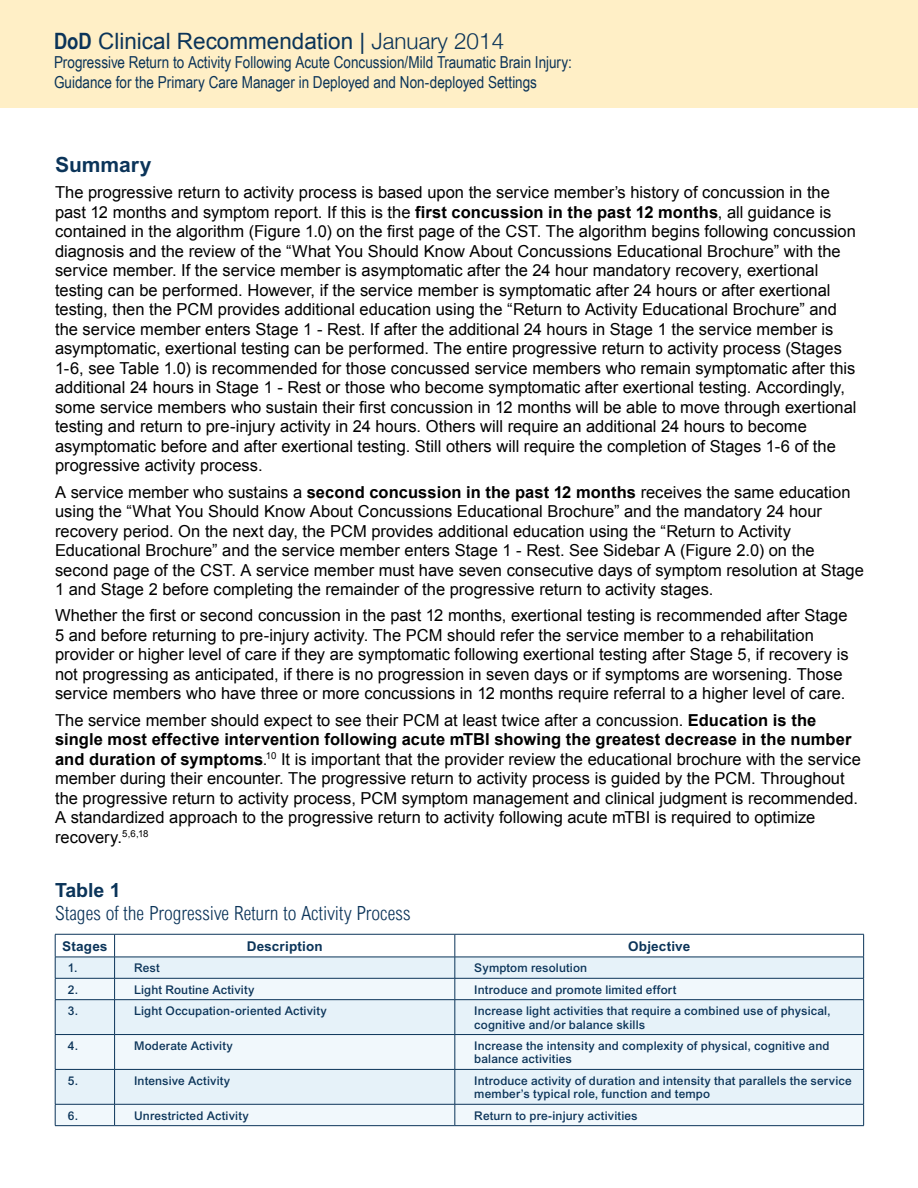
<style>
.page{position:relative;width:918px;height:1188px;background:#fff}
.page>*{position:absolute;margin:0;border:0;box-sizing:border-box;transform-origin:0 0}
.t1{font:22.5px "Arial";color:#0b3459}
.t2{font:700 21px "Arial";color:#0b3459}
.t3{font:300 condensed 19.5px/23.4px "Arial";letter-spacing:.005em;color:#0b3459}
.body{font:16.5px/19.5px "Arial";color:#000}
.t4{font:16.5px/19.5px "Arial Narrow";color:#0b3459}
.Table_Header_2{font:700 13.5px "Arial";letter-spacing:.01em;color:#0b3459}
.Table_Header_2-2{font:500 12px/13.5px "Arial";letter-spacing:.015em;color:#0b3459}
.s1{font-family:"Arial Narrow";font-weight:700}
.s2{font-family:"Helvetica Neue";font-weight:300}
.s3{font-weight:700}
.s4{font-weight:700;font-stretch:normal}
</style>
<div class="page">
<div style="left:0;top:0;width:918px;height:108px;background:#ffefc6"></div>
<div style="left:56px;top:958px;width:807px;height:20px;background:#e6f2f9"></div>
<svg style="left:56px;top:979px;width:807px;height:146px;fill:#f1f8fc"></svg>
<hr style="left:55px;top:934px;width:60px;height:1px;background:#0b3459">
<hr style="left:115px;top:934px;width:340px;height:1px;background:#0b3459">
<hr style="left:455px;top:934px;width:409px;height:1px;background:#0b3459">
<hr style="left:55px;top:957px;width:60px;height:1px;background:#0b3459">
<hr style="left:115px;top:957px;width:340px;height:1px;background:#0b3459">
<hr style="left:455px;top:957px;width:409px;height:1px;background:#0b3459">
<hr style="left:55px;top:1000px;width:1px;height:34px;background:#0b3459">
<hr style="left:114px;top:1000px;width:1px;height:34px;background:#0b3459">
<hr style="left:455px;top:1000px;width:1px;height:34px;background:#0b3459">
<hr style="left:863px;top:1000px;width:1px;height:34px;background:#0b3459">
<hr style="left:55px;top:1070px;width:1px;height:34px;background:#0b3459">
<hr style="left:114px;top:1070px;width:1px;height:34px;background:#0b3459">
<hr style="left:455px;top:1070px;width:1px;height:34px;background:#0b3459">
<hr style="left:863px;top:1070px;width:1px;height:34px;background:#0b3459">
<hr style="left:55px;top:978px;width:60px;height:1px;background:#0b3459">
<svg style="left:55px;top:934px;width:1px;height:65px"></svg>
<hr style="left:55px;top:999px;width:60px;height:1px;background:#0b3459">
<hr style="left:115px;top:978px;width:340px;height:1px;background:#0b3459">
<svg style="left:114px;top:934px;width:1px;height:65px"></svg>
<hr style="left:115px;top:999px;width:340px;height:1px;background:#0b3459">
<hr style="left:455px;top:978px;width:409px;height:1px;background:#0b3459">
<svg style="left:455px;top:934px;width:1px;height:65px"></svg>
<svg style="left:863px;top:934px;width:1px;height:65px"></svg>
<hr style="left:455px;top:999px;width:409px;height:1px;background:#0b3459">
<hr style="left:55px;top:1034px;width:60px;height:1px;background:#0b3459">
<hr style="left:55px;top:1035px;width:1px;height:34px;background:#0b3459">
<hr style="left:55px;top:1069px;width:60px;height:1px;background:#0b3459">
<hr style="left:115px;top:1034px;width:340px;height:1px;background:#0b3459">
<hr style="left:114px;top:1035px;width:1px;height:34px;background:#0b3459">
<hr style="left:115px;top:1069px;width:340px;height:1px;background:#0b3459">
<hr style="left:455px;top:1034px;width:409px;height:1px;background:#0b3459">
<hr style="left:455px;top:1035px;width:1px;height:34px;background:#0b3459">
<hr style="left:863px;top:1035px;width:1px;height:34px;background:#0b3459">
<hr style="left:455px;top:1069px;width:409px;height:1px;background:#0b3459">
<hr style="left:55px;top:1104px;width:60px;height:1px;background:#0b3459">
<svg style="left:55px;top:1104px;width:1px;height:21px"></svg>
<hr style="left:55px;top:1125px;width:60px;height:1px;background:#0b3459">
<hr style="left:115px;top:1104px;width:340px;height:1px;background:#0b3459">
<svg style="left:114px;top:1104px;width:1px;height:21px"></svg>
<hr style="left:115px;top:1125px;width:340px;height:1px;background:#0b3459">
<hr style="left:455px;top:1104px;width:409px;height:1px;background:#0b3459">
<svg style="left:455px;top:1104px;width:1px;height:21px"></svg>
<svg style="left:863px;top:1104px;width:1px;height:21px"></svg>
<hr style="left:455px;top:1125px;width:409px;height:1px;background:#0b3459">
<h1 class="t1" style="left:54px;top:26px;width:452px"><span class="s1">DoD</span> Clinical Recommendation | <span class="s2">January 2014</span></h1>
<p class="t4" style="left:54px;top:52px;width:520px">Progressive Return to Activity Following Acute Concussion/Mild Traumatic Brain Injury:<br>Guidance for the Primary Care Manager in Deployed and Non-deployed Settings</p>
<h2 class="t2" style="left:55px;top:152px;width:98px">Summary</h2>
<p class="body" style="left:55px;top:183px;width:803px">The progressive return to activity process is based upon the service member’s history of concussion in the past 12 months and symptom report. If this is the <span class="s3">first concussion in the past 12 months</span>, all guidance is contained in the algorithm (Figure 1.0) on the first page of the CST. The algorithm begins following concussion diagnosis and the review of the “What You Should Know About Concussions Educational Brochure” with the service member. If the service member is asymptomatic after the 24 hour mandatory recovery, exertional testing can be performed. However, if the service member is symptomatic after 24 hours or after exertional testing, then the PCM provides additional education using the “Return to Activity Educational Brochure” and the service member enters Stage 1 - Rest. If after the additional 24 hours in Stage 1 the service member is asymptomatic, exertional testing can be performed. The entire progressive return to activity process (Stages 1-6, see Table 1.0) is recommended for those concussed service members who remain symptomatic after this additional 24 hours in Stage 1 - Rest or those who become symptomatic after exertional testing. Accordingly, some service members who sustain their first concussion in 12 months will be able to move through exertional testing and return to pre-injury activity in 24 hours. Others will require an additional 24 hours to become asymptomatic before and after exertional testing. Still others will require the completion of Stages 1-6 of the progressive activity process.</p>
<p class="body" style="left:55px;top:482px;width:810px">A service member who sustains a <span class="s3">second concussion in the past 12 months</span> receives the same education using the “What You Should Know About Concussions Educational Brochure” and the mandatory 24 hour recovery period. On the next day, the PCM provides additional education using the “Return to Activity Educational Brochure” and the service member enters Stage 1 - Rest. See Sidebar A (Figure 2.0) on the second page of the CST. A service member must have seven consecutive days of symptom resolution at Stage 1 and Stage 2 before completing the remainder of the progressive return to activity stages.</p>
<p class="body" style="left:55px;top:606px;width:795px">Whether the first or second concussion in the past 12 months, exertional testing is recommended after Stage 5 and before returning to pre-injury activity. The PCM should refer the service member to a rehabilitation provider or higher level of care if they are symptomatic following exertional testing after Stage 5, if recovery is not progressing as anticipated, if there is no progression in seven days or if symptoms are worsening. Those service members who have three or more concussions in 12 months require referral to a higher level of care.</p>
<p class="body" style="left:55px;top:710px;width:807px">The service member should expect to see their PCM at least twice after a concussion. <span class="s3">Education is the single most effective intervention following acute mTBI showing the greatest decrease in the number and duration of symptoms</span>.<sup>10</sup> It is important that the provider review the educational brochure with the service member during their encounter. The progressive return to activity process is guided by the PCM. Throughout the progressive return to activity process, PCM symptom management and clinical judgment is recommended.<br>A standardized approach to the progressive return to activity following acute mTBI is required to optimize recovery.<sup>5,6,18</sup></p>
<h3 class="t3" style="left:55px;top:878px;width:357px"><span class="s4">Table 1<br></span>Stages of the Progressive Return to Activity Process</h3>
<p class="Table_Header_2" style="left:62px;top:938px;width:47px">Stages</p>
<p class="Table_Header_2" style="left:247px;top:938px;width:77px">Description</p>
<p class="Table_Header_2" style="left:628px;top:938px;width:64px">Objective</p>
<p class="Table_Header_2-2" style="left:68px;top:961px;width:11px">1.</p>
<p class="Table_Header_2-2" style="left:134px;top:961px;width:27px">Rest</p>
<p class="Table_Header_2-2" style="left:474px;top:961px;width:114px">Symptom resolution</p>
<p class="Table_Header_2-2" style="left:68px;top:983px;width:12px">2.</p>
<p class="Table_Header_2-2" style="left:134px;top:983px;width:122px">Light Routine Activity</p>
<p class="Table_Header_2-2" style="left:474px;top:983px;width:204px">Introduce and promote limited effort</p>
<p class="Table_Header_2-2" style="left:68px;top:1004px;width:12px">3.</p>
<p class="Table_Header_2-2" style="left:134px;top:1004px;width:194px">Light Occupation-oriented Activity</p>
<p class="Table_Header_2-2" style="left:474px;top:1004px;width:358px">Increase light activities that require a combined use of physical, cognitive and/or balance skills</p>
<p class="Table_Header_2-2" style="left:68px;top:1039px;width:12px">4.</p>
<p class="Table_Header_2-2" style="left:134px;top:1039px;width:100px">Moderate Activity</p>
<p class="Table_Header_2-2" style="left:474px;top:1039px;width:357px">Increase the intensity and complexity of physical, cognitive and balance activities</p>
<p class="Table_Header_2-2" style="left:68px;top:1074px;width:12px">5.</p>
<p class="Table_Header_2-2" style="left:134px;top:1074px;width:98px">Intensive Activity</p>
<p class="Table_Header_2-2" style="left:474px;top:1074px;width:379px">Introduce activity of duration and intensity that parallels the service member’s typical role, function and tempo</p>
<p class="Table_Header_2-2" style="left:68px;top:1109px;width:12px">6.</p>
<p class="Table_Header_2-2" style="left:134px;top:1109px;width:116px">Unrestricted Activity</p>
<p class="Table_Header_2-2" style="left:474px;top:1109px;width:165px">Return to pre-injury activities</p>
</div>
